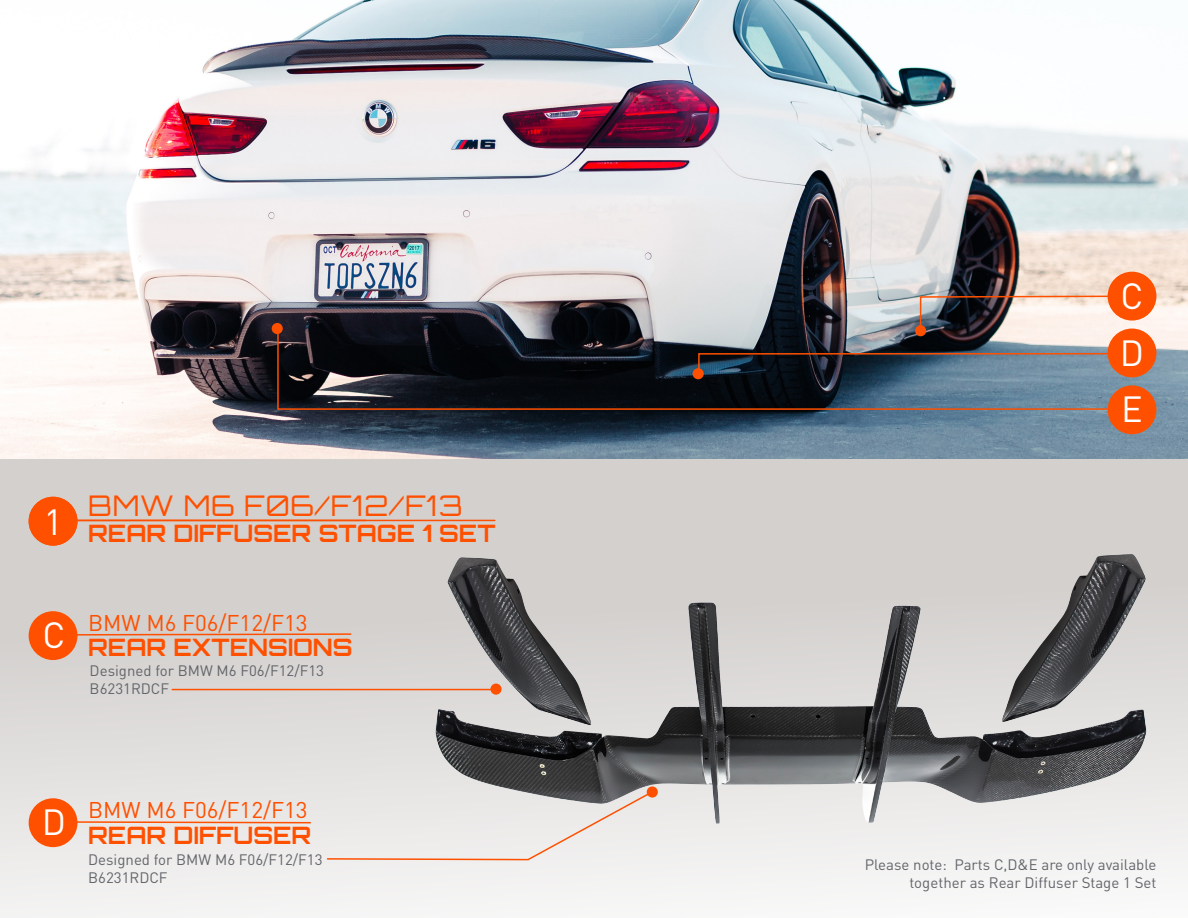
<style>
.page{position:relative;width:1188px;height:918px;background:#fff}
.page>*{position:absolute;margin:0;border:0;box-sizing:border-box;transform-origin:0 0}
.t1{font:36px "DIN Pro";color:#fff}
.t2{font:300 28.5px "Orbitron";letter-spacing:.035em;color:#ff5000}
.t3{font:700 24px "Orbitron";color:#ff5000}
.t4{font:22.5px "DIN Pro";color:#ff5000}
.t5{font:15px "DIN Pro";color:#63656a}
</style>
<div class="page">
<div style="left:0;top:459px;width:1188px;height:459px;background:linear-gradient(to bottom,#cbc6c2,#f2f2f1)"></div>
<img style="left:0;top:0;width:1188px;height:459px">
<img style="left:396px;top:516px;width:769px;height:332px">
<div style="left:29px;top:611px;width:49px;height:49px;background:#ff5000;border-radius:50%"></div>
<svg style="left:77px;top:633px;width:275px;height:3px"></svg>
<div style="left:29px;top:798px;width:49px;height:49px;background:#ff5000;border-radius:50%"></div>
<svg style="left:77px;top:820px;width:235px;height:4px"></svg>
<hr style="left:172px;top:689px;width:324px;height:1px;background:#ff5000">
<svg style="left:326px;top:788px;width:331px;height:73px;background:#e4dfdd"></svg>
<div style="left:490px;top:684px;width:12px;height:11px;background:#ff5000;border-radius:50%"></div>
<div style="left:647px;top:786px;width:11px;height:12px;background:#ff5000;border-radius:50%"></div>
<div style="left:1108px;top:385px;width:48px;height:49px;background:#ff5000;border-radius:50%"></div>
<svg style="left:276px;top:325px;width:858px;height:86px;background:#35373c"></svg>
<div style="left:272px;top:323px;width:11px;height:11px;background:#ff5000;border-radius:50%"></div>
<div style="left:1108px;top:329px;width:48px;height:48px;background:#ff5000;border-radius:50%"></div>
<svg style="left:697px;top:352px;width:436px;height:27px;background:#4e525a"></svg>
<div style="left:1108px;top:272px;width:48px;height:49px;background:#ff5000;border-radius:50%"></div>
<svg style="left:919px;top:295px;width:215px;height:39px"></svg>
<div style="left:693px;top:368px;width:11px;height:11px;background:#ff5000;border-radius:50%"></div>
<div style="left:915px;top:325px;width:11px;height:11px;background:#ff5000;border-radius:50%"></div>
<div style="left:29px;top:497px;width:49px;height:49px;background:#ff5000;border-radius:50%"></div>
<hr style="left:53px;top:520px;width:442px;height:1px;background:#ff5000">
<p class="t1" style="left:42px;top:494px;width:23px">A</p>
<p class="t1" style="left:44px;top:497px;width:20px">1</p>
<p class="t2" style="left:88px;top:488px;width:376px">BMW M6 F06/F12/F13</p>
<p class="t3" style="left:88px;top:519px;width:409px">REAR DIFFUSER STAGE 1 SET</p>
<p class="t1" style="left:43px;top:610px;width:24px">C</p>
<p class="t4" style="left:88px;top:607px;width:221px">BMW M6 F06/F12/F13</p>
<p class="t3" style="left:88px;top:633px;width:266px">REAR EXTENSIONS</p>
<p class="t5" style="left:90px;top:661px;width:236px">Designed for BMW M6 F06/F12/F13</p>
<p class="t5" style="left:90px;top:679px;width:81px">B6231RDCF</p>
<p class="t1" style="left:42px;top:797px;width:26px">D</p>
<p class="t4" style="left:88px;top:795px;width:221px">BMW M6 F06/F12/F13</p>
<p class="t3" style="left:88px;top:820px;width:225px">REAR DIFFUSER</p>
<p class="t5" style="left:88px;top:849px;width:236px">Designed for BMW M6 F06/F12/F13</p>
<p class="t5" style="left:88px;top:867px;width:81px">B6231RDCF</p>
<p class="t1" style="left:1120px;top:271px;width:24px">C</p>
<p class="t1" style="left:1120px;top:329px;width:26px">D</p>
<p class="t1" style="left:1121px;top:384px;width:23px">E</p>
<p class="t5" style="left:865px;top:854px;width:293px">Please note: Parts C,D&amp;E are only available</p>
<p class="t5" style="left:909px;top:872px;width:249px">together as Rear Diffuser Stage 1 Set</p>
</div>
